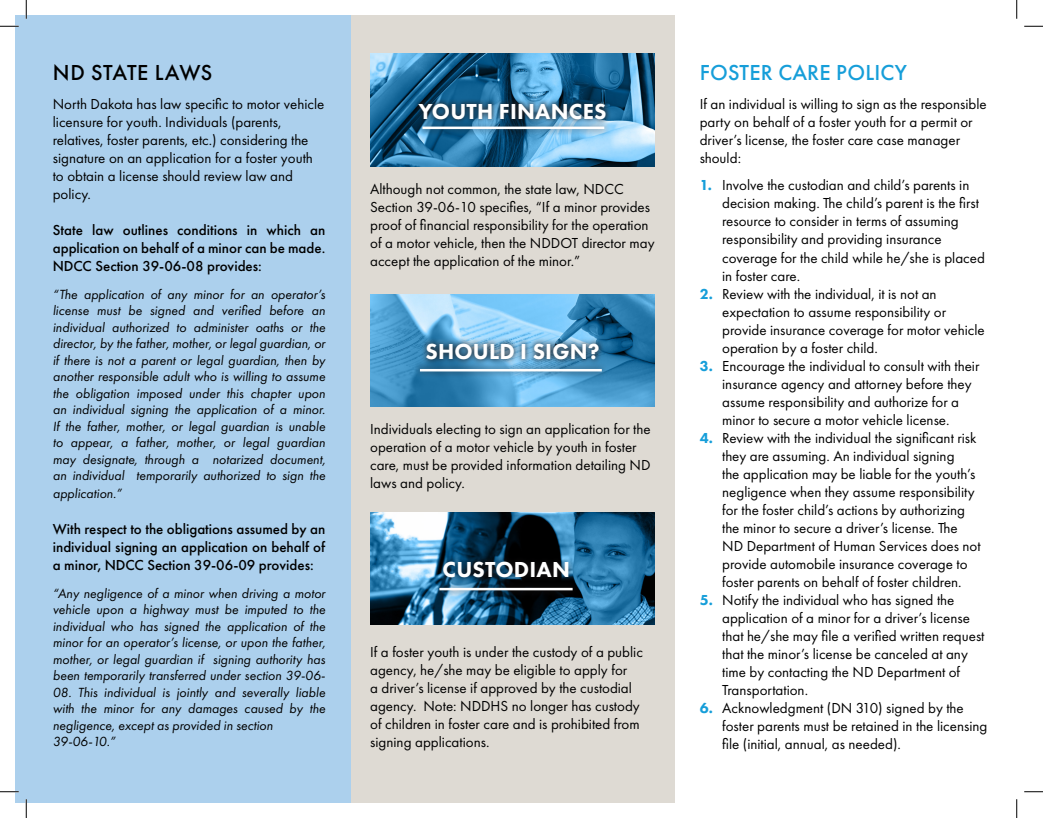
<style>
.page{position:relative;width:1043px;height:818px;background:#fff}
.page>*{position:absolute;margin:0;border:0;box-sizing:border-box;transform-origin:0 0}
.t1{font:800 22.5px "Futura PT";letter-spacing:.01em;color:#fff}
.t2{font:500 22.5px "Futura PT";letter-spacing:.01em;color:#169ed9}
.t3{font:500 22.5px "Futura PT";letter-spacing:.01em;color:#000}
.t4{font:15px/18px "Futura PT";color:#000}
.t5{font:500 15px/18px "Futura PT";color:#000;text-align:justify}
.t6{font:italic 13.75px/16.5px "Futura PT";color:#000;text-align:justify}
.s1{font-weight:800;color:#169ed9}
</style>
<div class="page">
<div style="left:350px;top:15px;width:324px;height:787px;background:#dedad3"></div>
<img style="left:370px;top:294px;width:285px;height:112px">
<img style="left:370px;top:512px;width:285px;height:112px">
<img style="left:370px;top:54px;width:285px;height:112px">
<div style="left:15px;top:15px;width:335px;height:787px;background:#acd0ed"></div>
<div style="left:413px;top:97px;width:199px;height:28px;background:#231f20;opacity:.75"></div>
<div style="left:437px;top:555px;width:138px;height:29px;background:#231f20;opacity:.75"></div>
<div style="left:420px;top:337px;width:185px;height:29px;background:#231f20;opacity:.75"></div>
<div style="left:416px;top:120px;width:195px;height:16px;background:#231f20;opacity:.75"></div>
<hr style="left:422px;top:127px;width:182px;height:2px;background:#fff">
<div style="left:413px;top:362px;width:195px;height:16px;background:#231f20;opacity:.75"></div>
<hr style="left:420px;top:369px;width:182px;height:2px;background:#fff">
<div style="left:433px;top:581px;width:146px;height:16px;background:#231f20;opacity:.75"></div>
<hr style="left:439px;top:588px;width:133px;height:2px;background:#fff">
<svg style="left:0;top:25px;width:19px;height:2px"></svg>
<svg style="left:1024px;top:25px;width:18px;height:2px"></svg>
<svg style="left:0;top:791px;width:19px;height:1px"></svg>
<svg style="left:1024px;top:791px;width:18px;height:1px"></svg>
<svg style="left:25px;top:0;width:2px;height:19px"></svg>
<svg style="left:25px;top:799px;width:2px;height:19px"></svg>
<svg style="left:1016px;top:0;width:1px;height:19px"></svg>
<svg style="left:1016px;top:799px;width:1px;height:19px"></svg>
<p class="t3" style="left:53px;top:59px;width:161px">ND STATE LAWS</p>
<p class="t2" style="left:699px;top:59px;width:208px">FOSTER CARE POLICY</p>
<p class="t4" style="left:53px;top:95px;width:273px">North Dakota has law specific to motor vehicle licensure for youth. Individuals (parents, relatives, foster parents, etc.) considering the signature on an application for a foster youth to obtain a license should review law and policy.</p>
<p class="t5" style="left:53px;top:221px;width:274px">State law outlines conditions in which an application on behalf of a minor can be made.<br>NDCC Section 39-06-08 provides:</p>
<p class="t6" style="left:53px;top:285px;width:274px">“The application of any minor for an operator’s license must be signed and verified before an individual authorized to administer oaths or the director, by the father, mother, or legal guardian, or if there is not a parent or legal guardian, then by another responsible adult who is willing to assume the obligation imposed under this chapter upon an individual signing the application of a minor.<br>If the father, mother, or legal guardian is unable to appear, a father, mother, or legal guardian may designate, through a notarized document, an individual temporarily authorized to sign the</p>
<p class="t6" style="left:53px;top:485px;width:71px">application.”</p>
<p class="t5" style="left:53px;top:520px;width:274px">With respect to the obligations assumed by an individual signing an application on behalf of a minor, NDCC Section 39-06-09 provides:</p>
<p class="t6" style="left:53px;top:584px;width:274px">“Any negligence of a minor when driving a motor vehicle upon a highway must be imputed to the individual who has signed the application of the minor for an operator’s license, or upon the father, mother, or legal guardian if signing authority has been temporarily transferred under section 39-06-</p>
<p class="t6" style="left:53px;top:683px;width:274px">08. This individual is jointly and severally liable with the minor for any damages caused by the negligence, except as provided in section</p>
<p class="t6" style="left:53px;top:733px;width:64px">39-06-10.”</p>
<p class="t1" style="left:418px;top:97px;width:190px">YOUTH FINANCES</p>
<p class="t4" style="left:370px;top:180px;width:286px">Although not common, the state law, NDCC Section 39-06-10 specifies, “If a minor provides proof of financial responsibility for the operation of a motor vehicle, then the NDDOT director may accept the application of the minor.”</p>
<p class="t1" style="left:425px;top:337px;width:176px">SHOULD I SIGN?</p>
<p class="t4" style="left:370px;top:420px;width:282px">Individuals electing to sign an application for the operation of a motor vehicle by youth in foster care, must be provided information detailing ND laws and policy.</p>
<p class="t1" style="left:442px;top:555px;width:129px">CUSTODIAN</p>
<p class="t4" style="left:370px;top:642px;width:274px">If a foster youth is under the custody of a public agency, he/she may be eligible to apply for<br>a driver’s license if approved by the custodial agency. Note: NDDHS no longer has custody of children in foster care and is prohibited from signing applications.</p>
<p class="t4" style="left:699px;top:95px;width:289px">If an individual is willing to sign as the responsible party on behalf of a foster youth for a permit or driver’s license, the foster care case manager should:</p>
<p class="t4" style="left:722px;top:176px;width:264px;text-indent:-22px"><span class="s1">1.</span> Involve the custodian and child’s parents in decision making. The child’s parent is the first resource to consider in terms of assuming responsibility and providing insurance coverage for the child while he/she is placed in foster care.</p>
<p class="t4" style="left:722px;top:284px;width:264px;text-indent:-22px"><span class="s1">2.</span> Review with the individual, it is not an expectation to assume responsibility or provide insurance coverage for motor vehicle operation by a foster child.</p>
<p class="t4" style="left:722px;top:356px;width:259px;text-indent:-22px"><span class="s1">3.</span> Encourage the individual to consult with their insurance agency and attorney before they assume responsibility and authorize for a minor to secure a motor vehicle license.</p>
<p class="t4" style="left:722px;top:428px;width:260px;text-indent:-22px"><span class="s1">4.</span> Review with the individual the significant risk they are assuming. An individual signing<br>the application may be liable for the youth’s negligence when they assume responsibility for the foster child’s actions by authorizing the minor to secure a driver’s license. The ND Department of Human Services does not provide automobile insurance coverage to foster parents on behalf of foster children.</p>
<p class="t4" style="left:722px;top:590px;width:264px;text-indent:-22px"><span class="s1">5.</span> Notify the individual who has signed the application of a minor for a driver’s license that he/she may file a verified written request that the minor’s license be canceled at any time by contacting the ND Department of Transportation.</p>
<p class="t4" style="left:722px;top:698px;width:267px;text-indent:-22px"><span class="s1">6.</span> Acknowledgment (DN 310) signed by the foster parents must be retained in the licensing file (initial, annual, as needed).</p>
</div>
